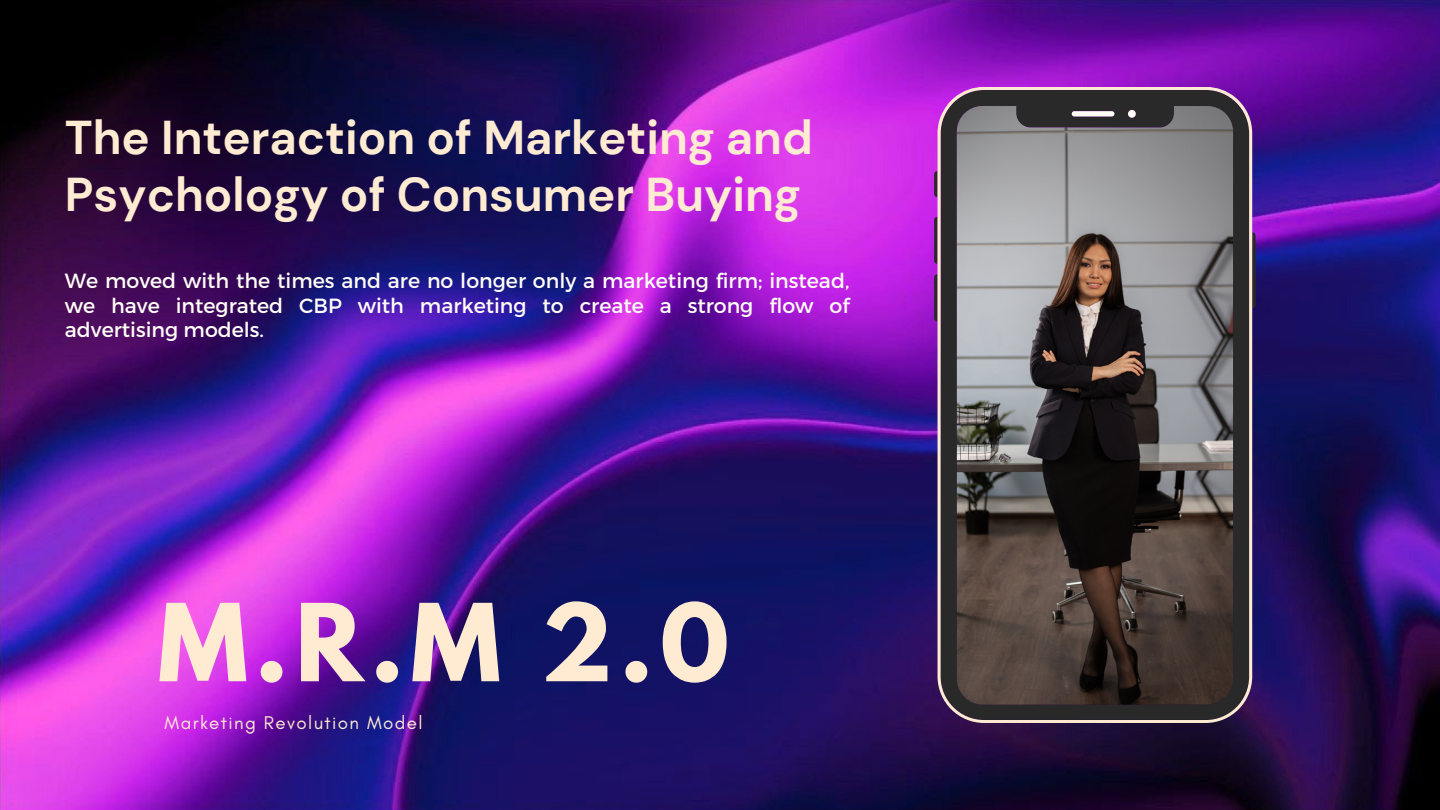
<style>
.page{position:relative;width:1440px;height:810px;background:#fff}
.page>*{position:absolute;margin:0;border:0;box-sizing:border-box;transform-origin:0 0}
.t1{font:700 95.1px "League Spartan";color:#ffead2}
.t2{font:700 47.3px/56.8px "DM Sans";color:#ffead2}
.t3{font:20.5px/24.3px "Montserrat";color:#fffdf6;text-align:justify}
.t4{font:18.8px "Glacial Indifference";letter-spacing:.075em;color:#ffead2}
</style>
<div class="page">
<img style="left:0;top:0;width:1440px;height:810px">
<svg style="left:934px;top:171px;width:4px;height:26px"></svg>
<svg style="left:934px;top:217px;width:4px;height:47px"></svg>
<svg style="left:934px;top:274px;width:4px;height:48px"></svg>
<svg style="left:1252px;top:232px;width:4px;height:76px"></svg>
<svg style="left:938px;top:87px;width:314px;height:636px;background:#635d5d"></svg>
<p class="t2" style="left:65px;top:109px;width:750px">The Interaction of Marketing and<br>Psychology of Consumer Buying</p>
<h1 class="t3" style="left:65px;top:268px;width:786px">We moved with the times and are no longer only a marketing firm; instead, we have integrated CBP with marketing to create a strong flow of advertising models.</h1>
<p class="t1" style="left:158px;top:596px;width:573px">M.R.M 2.0</p>
<p class="t4" style="left:165px;top:711px;width:260px">Marketing Revolution Model</p>
</div>
